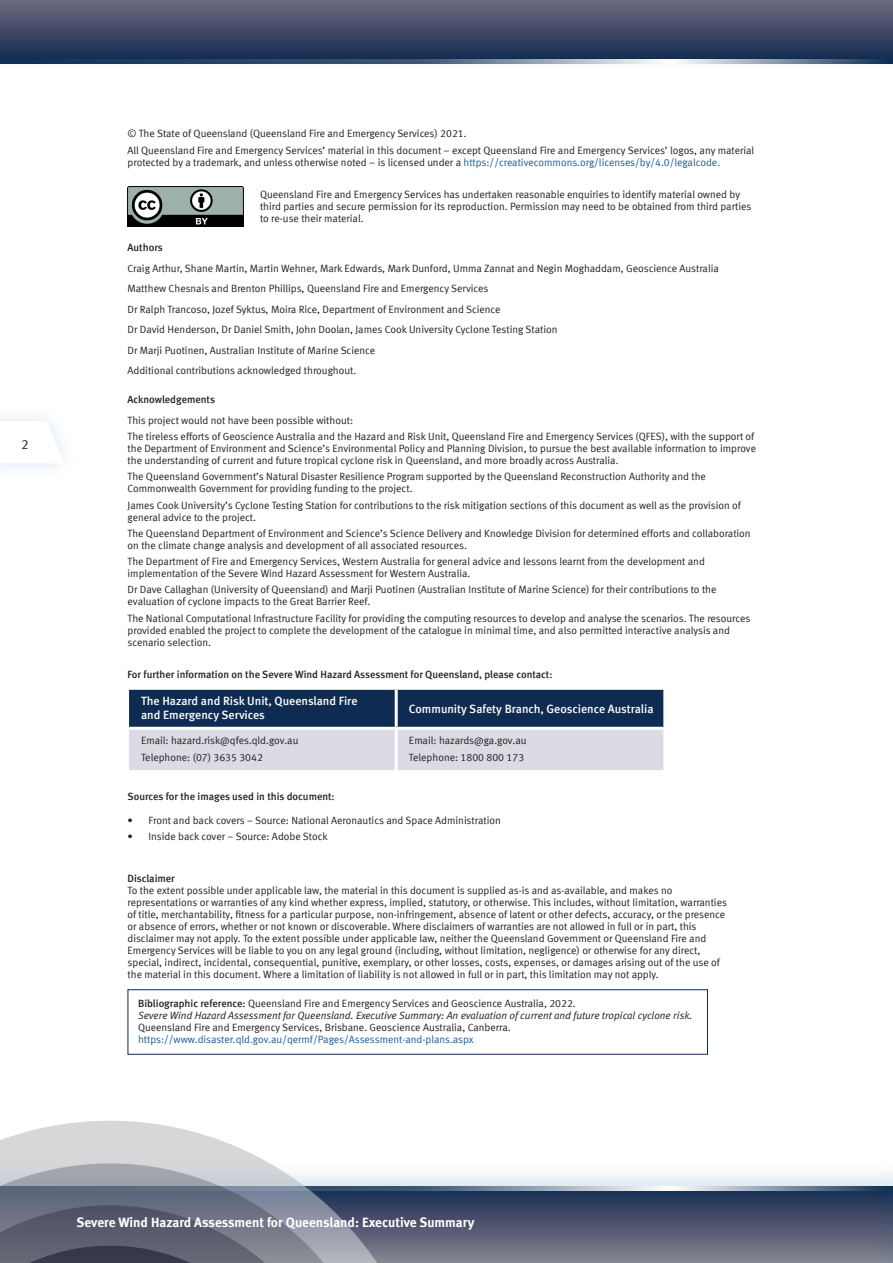
<style>
.page{position:relative;width:893px;height:1263px;background:#fff}
.page>*{position:absolute;margin:0;border:0;box-sizing:border-box;transform-origin:0 0}
.t1{font:13.5px "Meta Bold LF";color:#fff}
.t2{font:13.5px "Meta Normal LF";color:#0e2b51}
.t3{font:12px/13.5px "Meta Medium LF";color:#fff}
.t4{font:10.5px/12px "Meta Normal LF";color:#231f20}
.t5{font:italic 10.5px/12px "Meta Normal LF";color:#231f20}
.t6{font:10.5px "Meta Medium LF";color:#231f20}
.t7{font:10.5px "Meta Normal LF";color:#175d9e}
.s1{color:#175d9e}
.s2{font-family:"Meta Medium LF";font-style:normal}
.s3{font-style:normal}
</style>
<div class="page">
<div style="left:0;top:1159px;width:893px;height:104px;background:#015ca6;opacity:.15"></div>
<svg style="left:476px;top:1191px;width:398px;height:72px;background:#515871"></svg>
<svg style="left:476px;top:1186px;width:398px;height:5px;background:#a1adbb"></svg>
<div style="left:874px;top:1159px;width:19px;height:104px;background:#015ca6;opacity:.15"></div>
<svg style="left:892px;top:1191px;width:1px;height:72px"></svg>
<svg style="left:48px;top:421px;width:15px;height:38px"></svg>
<div style="left:0;top:0;width:893px;height:64px;background:linear-gradient(to bottom,#6d6a7d,#10284f)"></div>
<svg style="left:0;top:60px;width:893px;height:4px;background:#5f738c"></svg>
<svg style="left:59px;top:1120px;width:417px;height:143px"></svg>
<svg style="left:0;top:1125px;width:427px;height:138px"></svg>
<svg style="left:0;top:1173px;width:380px;height:90px;background:#717686"></svg>
<img style="left:128px;top:186px;width:115px;height:41px">
<svg style="left:129px;top:690px;width:534px;height:80px;background:#78879d"></svg>
<hr style="left:395px;top:690px;width:3px;height:37px;background:#fff">
<hr style="left:395px;top:730px;width:3px;height:40px;background:#fff">
<hr style="left:129px;top:727px;width:267px;height:3px;background:#fff">
<hr style="left:396px;top:727px;width:267px;height:3px;background:#fff">
<div style="left:128px;top:989px;width:580px;height:66px;border:1px solid #0e2b51"></div>
<p class="t2" style="left:21px;top:436px;width:9px">2</p>
<p class="t4" style="left:128px;top:125px;width:628px;line-height:16.2px">© The State of Queensland (Queensland Fire and Emergency Services) 2021.<br>All Queensland Fire and Emergency Services’ material in this document – except Queensland Fire and Emergency Services’ logos, any material</p>
<p class="t4" style="left:128px;top:156px;width:594px">protected by a trademark, and unless otherwise noted – is licensed under a <span class="s1">https://creativecommons.org/licenses/by/4.0/legalcode.</span></p>
<p class="t4" style="left:260px;top:188px;width:493px">Queensland Fire and Emergency Services has undertaken reasonable enquiries to identify material owned by third parties and secure permission for its reproduction. Permission may need to be obtained from third parties to re-use their material.</p>
<p class="t6" style="left:128px;top:241px;width:37px">Authors</p>
<p class="t4" style="left:128px;top:258px;width:593px;line-height:20.5px">Craig Arthur, Shane Martin, Martin Wehner, Mark Edwards, Mark Dunford, Umma Zannat and Negin Moghaddam, Geoscience Australia Matthew Chesnais and Brenton Phillips, Queensland Fire and Emergency Services<br>Dr Ralph Trancoso, Jozef Syktus, Moira Rice, Department of Environment and Science<br>Dr David Henderson, Dr Daniel Smith, John Doolan, James Cook University Cyclone Testing Station<br>Dr Marji Puotinen, Australian Institute of Marine Science<br>Additional contributions acknowledged throughout.</p>
<p class="t6" style="left:128px;top:393px;width:89px">Acknowledgements</p>
<p class="t4" style="left:128px;top:412px;width:628px;line-height:16.2px">This project would not have been possible without:<br>The tireless efforts of Geoscience Australia and the Hazard and Risk Unit, Queensland Fire and Emergency Services (QFES), with the support of</p>
<p class="t4" style="left:128px;top:442px;width:630px">the Department of Environment and Science’s Environmental Policy and Planning Division, to pursue the best available information to improve the understanding of current and future tropical cyclone risk in Queensland, and more broadly across Australia.</p>
<p class="t4" style="left:128px;top:470px;width:580px">The Queensland Government’s Natural Disaster Resilience Program supported by the Queensland Reconstruction Authority and the<br>Commonwealth Government for providing funding to the project.</p>
<p class="t4" style="left:128px;top:499px;width:615px">James Cook University’s Cyclone Testing Station for contributions to the risk mitigation sections of this document as well as the provision of general advice to the project.</p>
<p class="t4" style="left:128px;top:527px;width:625px">The Queensland Department of Environment and Science’s Science Delivery and Knowledge Division for determined efforts and collaboration on the climate change analysis and development of all associated resources.</p>
<p class="t4" style="left:128px;top:555px;width:579px">The Department of Fire and Emergency Services, Western Australia for general advice and lessons learnt from the development and implementation of the Severe Wind Hazard Assessment for Western Australia.</p>
<p class="t4" style="left:128px;top:583px;width:590px">Dr Dave Callaghan (University of Queensland) and Marji Puotinen (Australian Institute of Marine Science) for their contributions to the evaluation of cyclone impacts to the Great Barrier Reef.</p>
<p class="t4" style="left:128px;top:612px;width:624px">The National Computational Infrastructure Facility for providing the computing resources to develop and analyse the scenarios. The resources provided enabled the project to complete the development of the catalogue in minimal time, and also permitted interactive analysis and scenario selection.</p>
<p class="t6" style="left:128px;top:668px;width:426px">For further information on the Severe Wind Hazard Assessment for Queensland, please contact:</p>
<p class="t3" style="left:141px;top:694px;width:218px">The Hazard and Risk Unit, Queensland Fire and Emergency Services</p>
<p class="t3" style="left:409px;top:702px;width:246px">Community Safety Branch, Geoscience Australia</p>
<p class="t4" style="left:141px;top:732px;width:159px;line-height:16.2px">Email: hazard.risk@qfes.qld.gov.au<br>Telephone: (07) 3635 3042</p>
<p class="t4" style="left:409px;top:732px;width:119px;line-height:16.2px">Email: hazards@ga.gov.au<br>Telephone: 1800 800 173</p>
<p class="t6" style="left:128px;top:790px;width:209px">Sources for the images used in this document:</p>
<p class="t4" style="left:128px;top:814px;width:375px">• Front and back covers – Source: National Aeronautics and Space Administration</p>
<p class="t4" style="left:128px;top:831px;width:202px">• Inside back cover – Source: Adobe Stock</p>
<p class="t6" style="left:128px;top:872px;width:49px">Disclaimer</p>
<p class="t4" style="left:128px;top:884px;width:601px">To the extent possible under applicable law, the material in this document is supplied as-is and as-available, and makes no representations or warranties of any kind whether express, implied, statutory, or otherwise. This includes, without limitation, warranties of title, merchantability, fitness for a particular purpose, non-infringement, absence of latent or other defects, accuracy, or the presence or absence of errors, whether or not known or discoverable. Where disclaimers of warranties are not allowed in full or in part, this disclaimer may not apply. To the extent possible under applicable law, neither the Queensland Government or Queensland Fire and Emergency Services will be liable to you on any legal ground (including, without limitation, negligence) or otherwise for any direct, special, indirect, incidental, consequential, punitive, exemplary, or other losses, costs, expenses, or damages arising out of the use of the material in this document. Where a limitation of liability is not allowed in full or in part, this limitation may not apply.</p>
<p class="t5" style="left:138px;top:997px;width:556px"><span class="s2">Bibliographic reference:</span> <span class="s3">Queensland Fire and Emergency Services and Geoscience Australia, 2022.<br></span>Severe Wind Hazard Assessment for Queensland. Executive Summary: An evaluation of current and future tropical cyclone risk.</p>
<p class="t4" style="left:138px;top:1021px;width:374px">Queensland Fire and Emergency Services, Brisbane. Geoscience Australia, Canberra.</p>
<p class="t7" style="left:138px;top:1033px;width:337px">https://www.disaster.qld.gov.au/qermf/Pages/Assessment-and-plans.aspx</p>
<p class="t1" style="left:77px;top:1214px;width:399px">Severe Wind Hazard Assessment for Queensland: Executive Summary</p>
</div>
